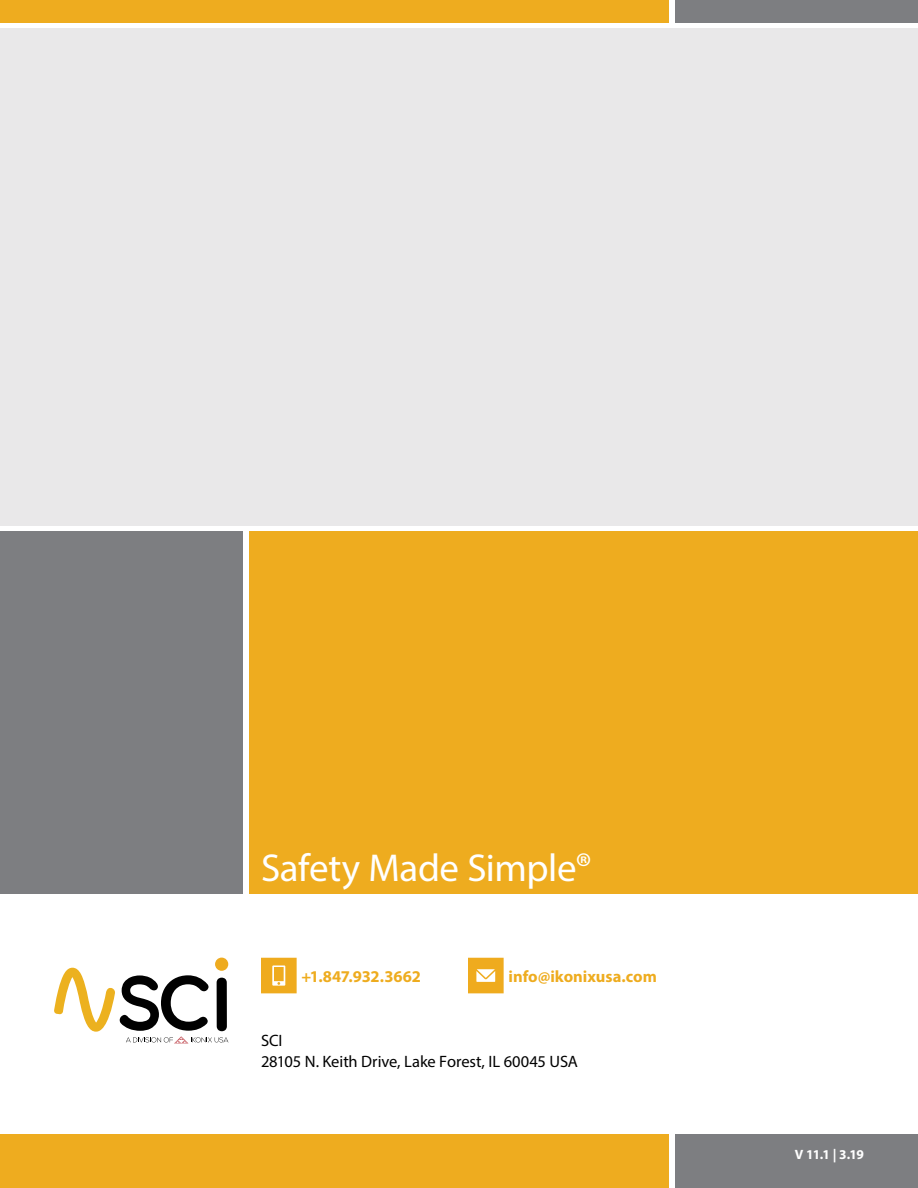
<style>
.page{position:relative;width:918px;height:1188px;background:#fff}
.page>*{position:absolute;margin:0;border:0;box-sizing:border-box;transform-origin:0 0}
.t1{font:39px "Myriad Pro";letter-spacing:-.01em;color:#fff}
.t2{font:16.5px/21px "Myriad Pro";letter-spacing:-.005em;color:#020202}
.t3{font:700 16.5px "Myriad Pro";color:#eeac1f}
.t4{font:700 13.5px "Myriad Pro";color:#fff}
</style>
<div class="page">
<svg style="left:54px;top:968px;width:174px;height:75px"></svg>
<div style="left:215px;top:958px;width:13px;height:13px;background:#eeab1f;border-radius:50%"></div>
<svg style="left:468px;top:958px;width:36px;height:35px"></svg>
<svg style="left:261px;top:958px;width:36px;height:35px"></svg>
<div style="left:0;top:1134px;width:668px;height:54px;background:#eeac1f"></div>
<div style="left:675px;top:1134px;width:243px;height:54px;background:#7d7e81"></div>
<div style="left:250px;top:532px;width:668px;height:362px;background:#eeac1f"></div>
<div style="left:0;top:532px;width:243px;height:362px;background:#7d7e81"></div>
<div style="left:0;top:0;width:668px;height:22px;background:#eeac1f"></div>
<div style="left:675px;top:0;width:243px;height:22px;background:#7d7e81"></div>
<div style="left:0;top:28px;width:918px;height:498px;background:#e9e8e9"></div>
<h1 class="t1" style="left:261px;top:844px;width:332px">Safety Made Simple®</h1>
<p class="t3" style="left:302px;top:965px;width:121px">+1.847.932.3662</p>
<p class="t3" style="left:508px;top:965px;width:150px">info@ikonixusa.com</p>
<p class="t2" style="left:261px;top:1030px;width:318px">SCI<br>28105 N. Keith Drive, Lake Forest, IL 60045 USA</p>
<p class="t4" style="left:795px;top:1146px;width:71px">V 11.1 | 3.19</p>
</div>
